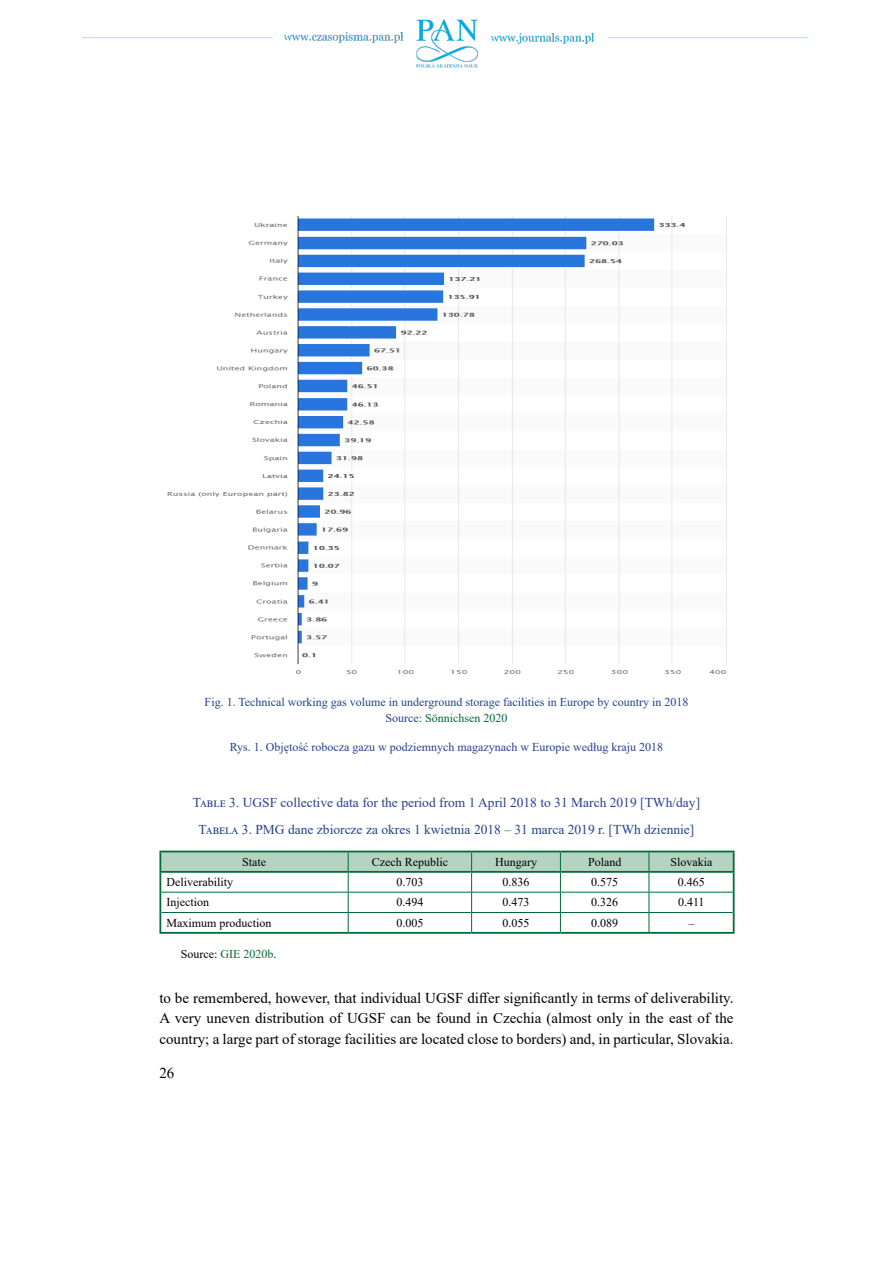
<style>
.page{position:relative;width:893px;height:1263px;background:#fff}
.page>*{position:absolute;margin:0;border:0;box-sizing:border-box;transform-origin:0 0}
.t1{font:15px/20.4px "Times New Roman";color:#000;text-align:justify}
.t2{font:13.5px/26.2px "Times New Roman";color:#25408f;text-align:center}
.t3{font:12px/16.5px "Times New Roman";color:#25408f;text-align:center}
.t4{font:12px "Times New Roman";color:#000}
.s1{color:#006b36}
</style>
<div class="page">
<img style="left:82px;top:19px;width:727px;height:49px">
<img style="left:167px;top:217px;width:560px;height:457px">
<svg style="left:159px;top:851px;width:576px;height:81px"></svg>
<hr style="left:733px;top:892px;width:2px;height:20px;background:#006b36">
<hr style="left:159px;top:912px;width:2px;height:20px;background:#006b36">
<hr style="left:159px;top:932px;width:189px;height:2px;background:#006b36">
<hr style="left:733px;top:912px;width:2px;height:20px;background:#006b36">
<hr style="left:348px;top:932px;width:124px;height:2px;background:#006b36">
<hr style="left:472px;top:932px;width:88px;height:2px;background:#006b36">
<hr style="left:560px;top:932px;width:89px;height:2px;background:#006b36">
<hr style="left:649px;top:932px;width:86px;height:2px;background:#006b36">
<hr style="left:159px;top:871px;width:189px;height:2px;background:#006b36">
<hr style="left:348px;top:871px;width:124px;height:2px;background:#006b36">
<hr style="left:472px;top:871px;width:88px;height:2px;background:#006b36">
<hr style="left:560px;top:871px;width:89px;height:2px;background:#006b36">
<hr style="left:649px;top:871px;width:86px;height:2px;background:#006b36">
<p class="t3" style="left:205px;top:693px;width:485px">Fig. 1. Technical working gas volume in underground storage facilities in Europe by country in 2018<br>Source: <span class="s1">Sönnichsen 2020</span></p>
<p class="t3" style="left:230px;top:739px;width:435px">Rys. 1. Objętość robocza gazu w podziemnych magazynach w Europie według kraju 2018</p>
<p class="t2" style="left:193px;top:789px;width:509px">Table 3. UGSF collective data for the period from 1 April 2018 to 31 March 2019 [TWh/day]<br>Tabela 3. PMG dane zbiorcze za okres 1 kwietnia 2018 – 31 marca 2019 r. [TWh dziennie]</p>
<p class="t4" style="left:242px;top:853px;width:25px">State</p>
<p class="t4" style="left:372px;top:853px;width:78px">Czech Republic</p>
<p class="t4" style="left:495px;top:853px;width:43px">Hungary</p>
<p class="t4" style="left:588px;top:853px;width:35px">Poland</p>
<p class="t4" style="left:670px;top:853px;width:43px">Slovakia</p>
<p class="t4" style="left:166px;top:874px;width:68px">Deliverability</p>
<p class="t4" style="left:396px;top:874px;width:28px">0.703</p>
<p class="t4" style="left:502px;top:874px;width:28px">0.836</p>
<p class="t4" style="left:591px;top:874px;width:28px">0.575</p>
<p class="t4" style="left:678px;top:874px;width:28px">0.465</p>
<p class="t4" style="left:166px;top:894px;width:44px">Injection</p>
<p class="t4" style="left:396px;top:894px;width:28px">0.494</p>
<p class="t4" style="left:502px;top:894px;width:28px">0.473</p>
<p class="t4" style="left:591px;top:894px;width:28px">0.326</p>
<p class="t4" style="left:678px;top:894px;width:28px">0.411</p>
<p class="t4" style="left:166px;top:914px;width:106px">Maximum production</p>
<p class="t4" style="left:396px;top:914px;width:28px">0.005</p>
<p class="t4" style="left:502px;top:914px;width:28px">0.055</p>
<p class="t4" style="left:591px;top:914px;width:28px">0.089</p>
<p class="t4" style="left:688px;top:914px;width:7px">–</p>
<p class="t4" style="left:181px;top:946px;width:97px">Source: <span class="s1">GIE 2020b</span>.</p>
<p class="t1" style="left:159px;top:987px;width:576px">to be remembered, however, that individual UGSF differ significantly in terms of deliverability.<br>A very uneven distribution of UGSF can be found in Czechia (almost only in the east of the country; a large part of storage facilities are located close to borders) and, in particular, Slovakia.</p>
<p class="t1" style="left:159px;top:1062px;width:16px">26</p>
</div>
